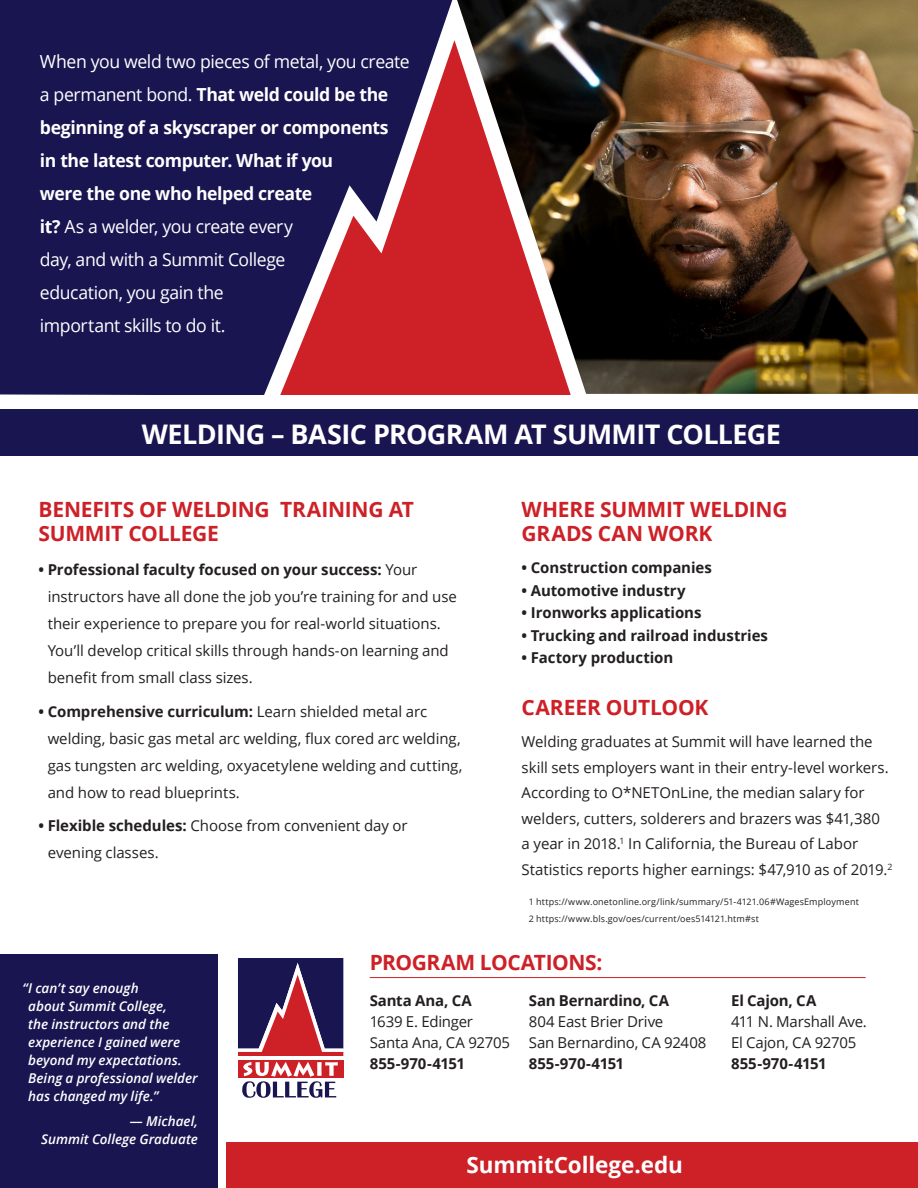
<style>
.page{position:relative;width:918px;height:1188px;background:#fff}
.page>*{position:absolute;margin:0;border:0;box-sizing:border-box;transform-origin:0 0}
.t1{font:700 27px "Open Sans";letter-spacing:-.025em;color:#fff}
.t2{font:700 22.5px "Open Sans";letter-spacing:-.005em;color:#fff}
.t3{font:700 21px/24px "Open Sans";letter-spacing:-.01em;color:#cd2027}
.t4{font:18px/33px "Open Sans";letter-spacing:-.025em;color:#fff}
.t5{font:15px/27px "Open Sans";letter-spacing:-.005em;color:#231f20}
.t6{font:700 15px "Open Sans";letter-spacing:-.005em;color:#231f20}
.t7{font:italic 600 13.5px/18px "Open Sans";color:#fff}
.t8{font:9px "Open Sans";letter-spacing:.015em;color:#231f20}
.s1{font-weight:700}
</style>
<div class="page">
<div style="left:226px;top:1142px;width:692px;height:46px;background:#cd2027"></div>
<hr style="left:370px;top:977px;width:496px;height:1px;background:#cd2027">
<svg style="left:238px;top:958px;width:105px;height:140px"></svg>
<img style="left:0;top:0;width:918px;height:395px">
<div style="left:0;top:409px;width:918px;height:46px;background:#191551"></div>
<div style="left:0;top:954px;width:217px;height:234px;background:#191551"></div>
<p class="t4" style="left:40px;top:44px;width:371px">When you weld two pieces of metal, you create a permanent bond. <span class="s1">That weld could be the beginning of a skyscraper or components<br>in the latest computer. What if you<br>were the one who helped create<br>it?</span> As a welder, you create every<br>day, and with a Summit College<br>education, you gain the<br>important skills to do it.</p>
<p class="t1" style="left:142px;top:415px;width:641px">WELDING – BASIC PROGRAM AT SUMMIT COLLEGE</p>
<p class="t3" style="left:38px;top:497px;width:377px">BENEFITS OF WELDING TRAINING AT<br>SUMMIT COLLEGE</p>
<p class="t5" style="left:48px;top:556px;width:411px;text-indent:-9px"><span class="s1">• Professional faculty focused on your success:</span> Your instructors have all done the job you’re training for and use their experience to prepare you for real-world situations.<br>You’ll develop critical skills through hands-on learning and benefit from small class sizes.</p>
<p class="t5" style="left:48px;top:697px;width:416px;text-indent:-9px"><span class="s1">• Comprehensive curriculum:</span> Learn shielded metal arc welding, basic gas metal arc welding, flux cored arc welding, gas tungsten arc welding, oxyacetylene welding and cutting, and how to read blueprints.</p>
<p class="t5" style="left:48px;top:812px;width:362px;text-indent:-9px"><span class="s1">• Flexible schedules:</span> Choose from convenient day or evening classes.</p>
<p class="t3" style="left:522px;top:497px;width:267px">WHERE SUMMIT WELDING<br>GRADS CAN WORK</p>
<p class="t6" style="left:522px;top:557px;width:192px">• Construction companies</p>
<p class="t6" style="left:522px;top:580px;width:166px">• Automotive industry</p>
<p class="t6" style="left:522px;top:602px;width:181px">• Ironworks applications</p>
<p class="t6" style="left:522px;top:625px;width:248px">• Trucking and railroad industries</p>
<p class="t6" style="left:522px;top:647px;width:153px">• Factory production</p>
<p class="t3" style="left:522px;top:695px;width:188px">CAREER OUTLOOK</p>
<p class="t5" style="left:522px;top:729px;width:373px;line-height:25.5px">Welding graduates at Summit will have learned the skill sets employers want in their entry-level workers.<br>According to O*NETOnLine, the median salary for welders, cutters, solderers and brazers was $41,380<br>a year in 2018.<sup>1</sup> In California, the Bureau of Labor Statistics reports higher earnings: $47,910 as of 2019.<sup>2</sup></p>
<p class="t8" style="left:529px;top:896px;width:332px">1 https://www.onetonline.org/link/summary/51-4121.06#WagesEmployment</p>
<p class="t8" style="left:529px;top:913px;width:232px">2 https://www.bls.gov/oes/current/oes514121.htm#st</p>
<p class="t7" style="left:28px;top:979px;width:171px;text-indent:-6px">“I can’t say enough<br>about Summit College,<br>the instructors and the experience I gained were beyond my expectations.<br>Being a professional welder has changed my life.”</p>
<p class="t7" style="left:41px;top:1112px;width:158px;text-align:right">— Michael,<br>Summit College Graduate</p>
<p class="t3" style="left:370px;top:950px;width:234px">PROGRAM LOCATIONS:</p>
<p class="t6" style="left:370px;top:990px;width:104px">Santa Ana, CA</p>
<p class="t5" style="left:370px;top:1007px;width:105px">1639 E. Edinger</p>
<p class="t5" style="left:370px;top:1028px;width:142px">Santa Ana, CA 92705</p>
<p class="t6" style="left:370px;top:1053px;width:97px">855-970-4151</p>
<p class="t6" style="left:529px;top:990px;width:142px">San Bernardino, CA</p>
<p class="t5" style="left:529px;top:1007px;width:136px">804 East Brier Drive</p>
<p class="t5" style="left:529px;top:1028px;width:179px">San Bernardino, CA 92408</p>
<p class="t6" style="left:529px;top:1053px;width:97px">855-970-4151</p>
<p class="t6" style="left:731px;top:990px;width:87px">El Cajon, CA</p>
<p class="t5" style="left:731px;top:1007px;width:137px">411 N. Marshall Ave.</p>
<p class="t5" style="left:731px;top:1028px;width:127px">El Cajon, CA 92705</p>
<p class="t6" style="left:731px;top:1053px;width:97px">855-970-4151</p>
<p class="t2" style="left:467px;top:1149px;width:218px">SummitCollege.edu</p>
</div>
